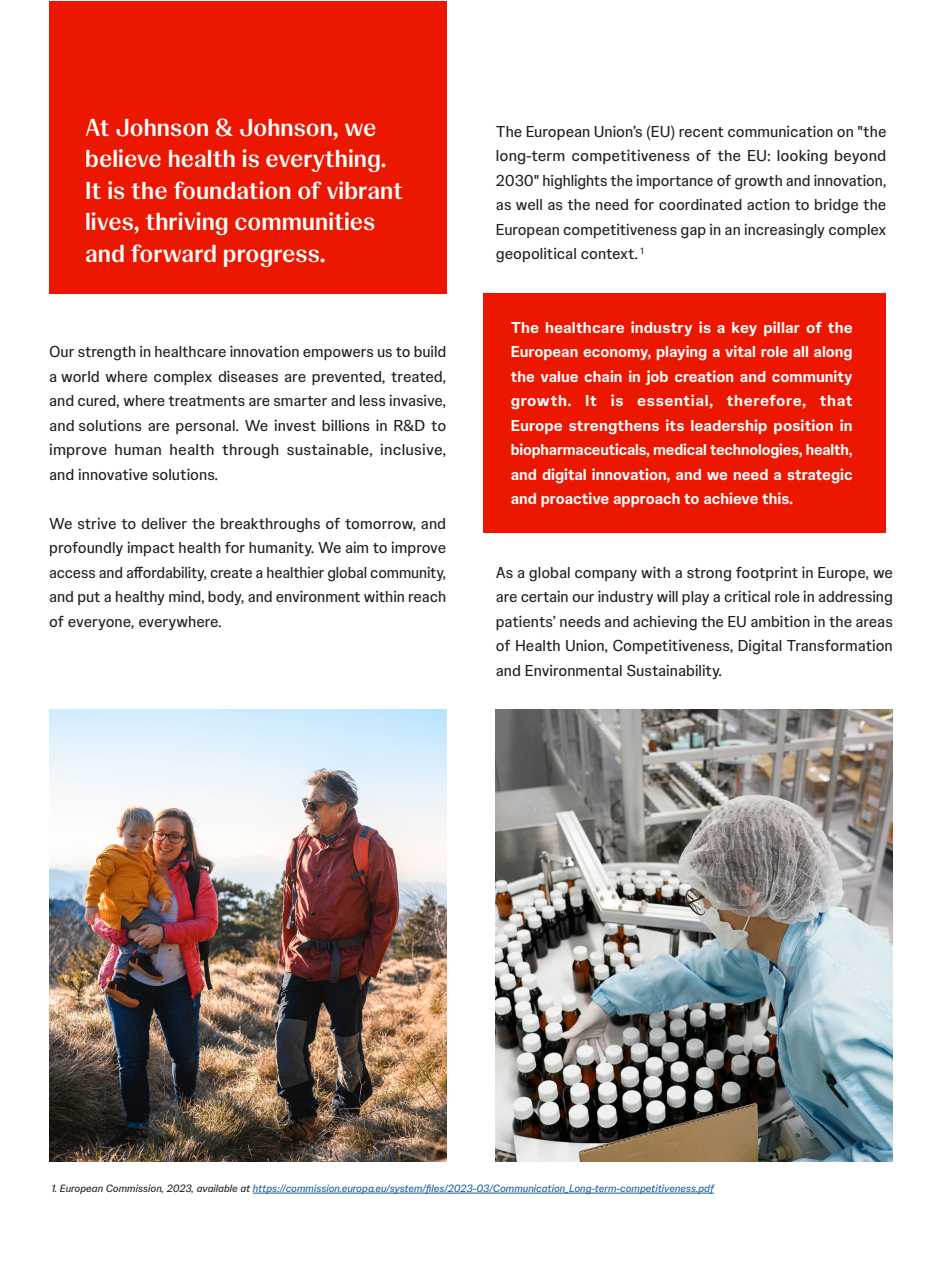
<style>
.page{position:relative;width:943px;height:1270px;background:#fff}
.page>*{position:absolute;margin:0;border:0;box-sizing:border-box;transform-origin:0 0}
.t1{font:700 24.5px/31.5px "Johnson Display";color:#fff}
.t2{font:15.75px/24.5px "Johnson Text";color:#231f20;text-align:justify}
.t3{font:700 15.75px/24.5px "Johnson Text";color:#fff;text-align:justify}
.Body{font:italic 10.5px "Johnson Text";color:#175d9e}
.t4{font:italic 10.5px "Johnson Text";color:#231f20}
.s1{color:#231f20}
.s2{color:#175d9e}
</style>
<div class="page">
<div style="left:483px;top:293px;width:403px;height:240px;background:#eb1700"></div>
<div style="left:49px;top:1px;width:397px;height:292px;background:#eb1700"></div>
<img style="left:49px;top:709px;width:397px;height:453px">
<img style="left:496px;top:709px;width:396px;height:453px">
<hr style="left:253px;top:1193px;width:461px;height:1px;background:#175d9e">
<p class="t1" style="left:85px;top:110px;width:319px">At Johnson &amp; Johnson, we believe health is everything.<br>It is the foundation of vibrant lives, thriving communities and forward progress.</p>
<p class="t2" style="left:49px;top:338px;width:398px">Our strength in healthcare innovation empowers us to build a world where complex diseases are prevented, treated, and cured, where treatments are smarter and less invasive, and solutions are personal. We invest billions in R&amp;D to improve human health through sustainable, inclusive, and innovative solutions.</p>
<p class="t2" style="left:49px;top:510px;width:398px">We strive to deliver the breakthroughs of tomorrow, and profoundly impact health for humanity. We aim to improve access and affordability, create a healthier global community, and put a healthy mind, body, and environment within reach of everyone, everywhere.</p>
<p class="t2" style="left:496px;top:118px;width:392px">The European Union’s (EU) recent communication on "the long-term competitiveness of the EU: looking beyond 2030" highlights the importance of growth and innovation, as well as the need for coordinated action to bridge the European competitiveness gap in an increasingly complex geopolitical context. <sup>1</sup></p>
<p class="t3" style="left:510px;top:314px;width:343px">The healthcare industry is a key pillar of the European economy, playing a vital role all along the value chain in job creation and community growth. It is essential, therefore, that Europe strengthens its leadership position in biopharmaceuticals, medical technologies, health, and digital innovation, and we need a strategic and proactive approach to achieve this.</p>
<p class="t2" style="left:496px;top:559px;width:398px">As a global company with a strong footprint in Europe, we are certain our industry will play a critical role in addressing patients’ needs and achieving the EU ambition in the areas of Health Union, Competitiveness, Digital Transformation and Environmental Sustainability.</p>
<p class="Body" style="left:52px;top:1180px;width:664px"><span class="s1">1. European Commission, 2023, available at</span> https://commission.europa.eu/system/files/2023-03/Communication_Long-term-competitiveness.pdf</p>
<p class="t4" style="left:52px;top:1182px;width:336px">1. European Commission, 2023, available at <span class="s2">https://commission.europa.eu</span></p>
</div>
